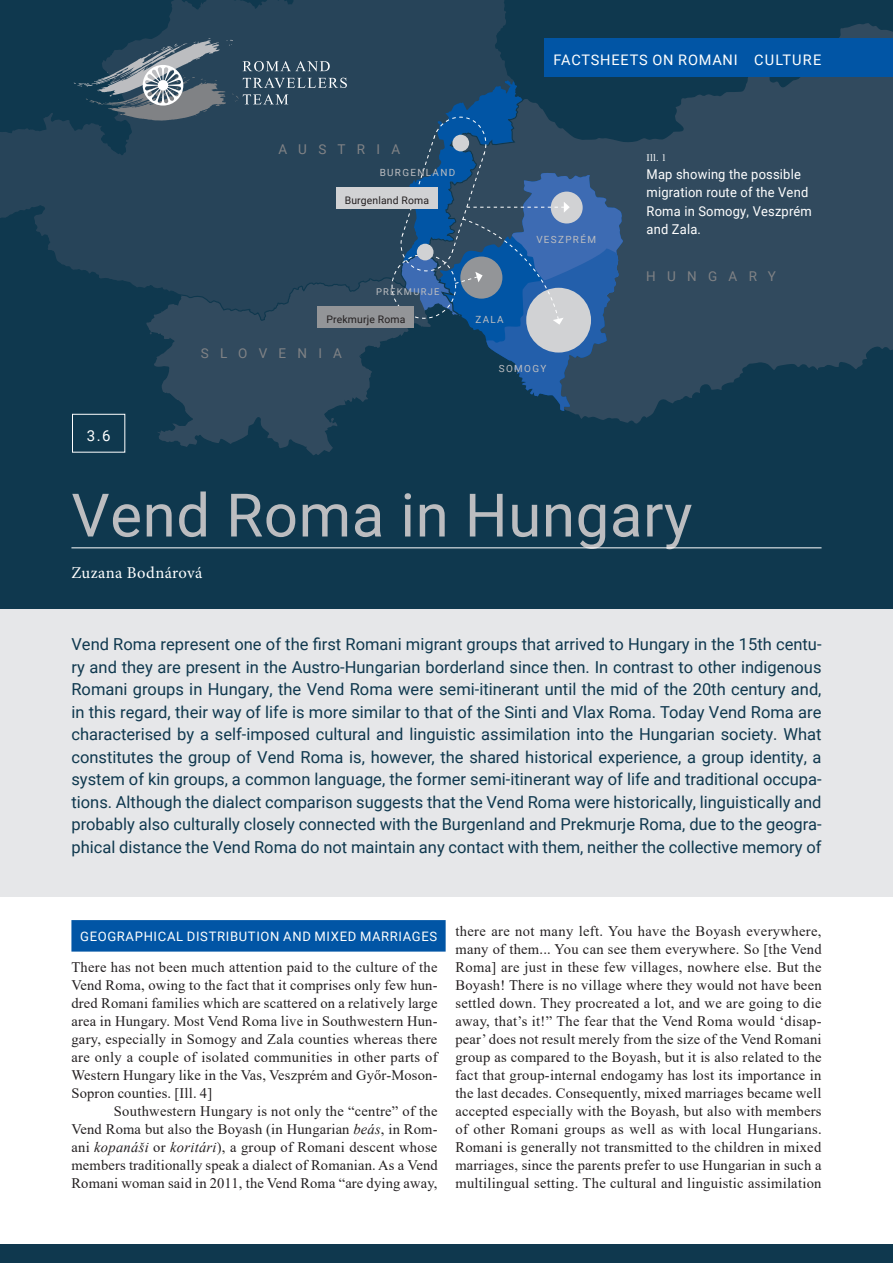
<style>
.page{position:relative;width:893px;height:1263px;background:#fff}
.page>*{position:absolute;margin:0;border:0;box-sizing:border-box;transform-origin:0 0}
.FS_Title{font:60px "Roboto";letter-spacing:.01em;color:#bcbdc0}
.FS_Abstract{font:16.5px/22.5px "Roboto";color:#0f384e;text-align:justify}
.FS_Author{font:16.5px "Minion Pro";letter-spacing:.02em;color:#fff}
.FS_Number{font:15px "Roboto";color:#fff}
.FS_Text{font:14.55px/18px "Times New Roman";letter-spacing:.01em;color:#231f20;text-align:justify}
.t1{font:14.55px "Roboto";letter-spacing:.055em;color:#fff}
.FS_BU_Text{font:13.5px/18px "Roboto";letter-spacing:.015em;color:#fff;scale:.96 1}
.FS_Map1{font:13.5px "Roboto";letter-spacing:.835em;color:#808285}
.FS_Chapter_Headline1{font:13.05px "Roboto";letter-spacing:.05em;color:#fff}
.t2{font:10.35px "Roboto";letter-spacing:.015em;color:#231f20}
.FS_BU_Text-2{font:10.05px "Times New Roman";color:#fff}
.t3{font:9.9px "Roboto";letter-spacing:.135em;color:#bcbdc0}
.t4{font:9.3px "Roboto";letter-spacing:.135em;color:#bcbdc0}
.s1{font-style:italic}
</style>
<div class="page">
<div style="left:0;top:0;width:893px;height:612px;background:#0f384e"></div>
<svg style="left:544px;top:23px;width:349px;height:401px"></svg>
<svg style="left:154px;top:334px;width:237px;height:121px"></svg>
<svg style="left:0;top:0;width:513px;height:334px"></svg>
<div style="left:336px;top:188px;width:101px;height:21px;background:#d1d2d4"></div>
<div style="left:317px;top:307px;width:97px;height:21px;background:#939598"></div>
<svg style="left:391px;top:80px;width:233px;height:331px"></svg>
<div style="left:72px;top:414px;width:53px;height:38px;border:1px solid #fff"></div>
<div style="left:0;top:609px;width:893px;height:288px;background:#e6e7e9"></div>
<div style="left:0;top:1244px;width:893px;height:19px;background:#0f384e"></div>
<hr style="left:71px;top:548px;width:750px;height:1px;background:#fff">
<div style="left:71px;top:920px;width:375px;height:31px;background:#0155a5"></div>
<div style="left:545px;top:38px;width:348px;height:39px;background:#0155a5"></div>
<svg style="left:74px;top:38px;width:273px;height:83px;background:#445c6d"></svg>
<p class="FS_Number" style="left:87px;top:425px;width:25px">3.6</p>
<p class="t1" style="left:553px;top:50px;width:269px">FACTSHEETS ON ROMANI CULTURE</p>
<p class="FS_Map1" style="left:278px;top:140px;width:123px">AUSTRIA</p>
<p class="t3" style="left:380px;top:166px;width:77px">BURGENLAND</p>
<p class="t2" style="left:345px;top:193px;width:86px">Burgenland Roma</p>
<p class="t4" style="left:376px;top:285px;width:65px">PREKMURJE</p>
<p class="t2" style="left:326px;top:312px;width:80px">Prekmurje Roma</p>
<p class="FS_Map1" style="left:201px;top:343px;width:143px">SLOVENIA</p>
<p class="t3" style="left:475px;top:312px;width:30px">ZALA</p>
<p class="t3" style="left:536px;top:232px;width:61px">VESZPRÉM</p>
<p class="t3" style="left:499px;top:362px;width:49px">SOMOGY</p>
<p class="FS_BU_Text-2" style="left:647px;top:151px;width:21px">Ill. 1</p>
<p class="FS_BU_Text" style="left:647px;top:165px;width:174px">Map showing the possible migration route of the Vend<br>Roma in Somogy, Veszprém and Zala.</p>
<p class="FS_Map1" style="left:646px;top:267px;width:131px">HUNGARY</p>
<p class="FS_Title" style="left:71px;top:473px;width:622px">Vend Roma in Hungary</p>
<p class="FS_Author" style="left:71px;top:561px;width:133px">Zuzana Bodnárová</p>
<p class="FS_Abstract" style="left:71px;top:633px;width:752px">Vend Roma represent one of the first Romani migrant groups that arrived to Hungary in the 15th centu&shy;ry and they are present in the Austro-Hungarian borderland since then. In contrast to other indigenous Romani groups in Hungary, the Vend Roma were semi-itinerant until the mid of the 20th century and, in this regard, their way of life is more similar to that of the Sinti and Vlax Roma. Today Vend Roma are characterised by a self-imposed cultural and linguistic assimilation into the Hungarian society. What constitutes the group of Vend Roma is, however, the shared historical experience, a group identity, a system of kin groups, a common language, the former semi-itinerant way of life and traditional occupa&shy;tions. Although the dialect comparison suggests that the Vend Roma were historically, linguistically and probably also culturally closely connected with the Burgenland and Prekmurje Roma, due to the geogra&shy;phical distance the Vend Roma do not maintain any contact with them, neither the collective memory of</p>
<p class="FS_Chapter_Headline1" style="left:80px;top:927px;width:359px">GEOGRAPHICAL DISTRIBUTION AND MIXED MARRIAGES</p>
<p class="FS_Text" style="left:71px;top:958px;width:368px">There has not been much attention paid to the culture of the Vend Roma, owing to the fact that it comprises only few hun&shy;dred Romani families which are scattered on a relatively large area in Hungary. Most Vend Roma live in Southwestern Hun&shy;gary, especially in Somogy and Zala counties whereas there are only a couple of isolated communities in other parts of Western Hungary like in the Vas, Veszprém and Győr-Moson-Sopron counties. [Ill. 4]</p>
<p class="FS_Text" style="left:71px;top:1102px;width:368px;text-indent:43px">Southwestern Hungary is not only the “centre” of the Vend Roma but also the Boyash (in Hungarian <span class="s1">beás</span>, in Rom&shy;ani <span class="s1">kopanáši</span> or <span class="s1">koritári</span>), a group of Romani descent whose members traditionally speak a dialect of Romanian. As a Vend Romani woman said in 2011, the Vend Roma “are dying away,</p>
<p class="FS_Text" style="left:455px;top:922px;width:368px">there are not many left. You have the Boyash everywhere, many of them... You can see them everywhere. So [the Vend Roma] are just in these few villages, nowhere else. But the Boyash! There is no village where they would not have been settled down. They procreated a lot, and we are going to die away, that’s it!” The fear that the Vend Roma would ‘disap&shy;pear’ does not result merely from the size of the Vend Romani group as compared to the Boyash, but it is also related to the fact that group-internal endogamy has lost its importance in the last decades. Consequently, mixed marriages became well accepted especially with the Boyash, but also with members of other Romani groups as well as with local Hungarians.<br>Romani is generally not transmitted to the children in mixed marriages, since the parents prefer to use Hungarian in such a multilingual setting. The cultural and linguistic assimilation</p>
</div>
